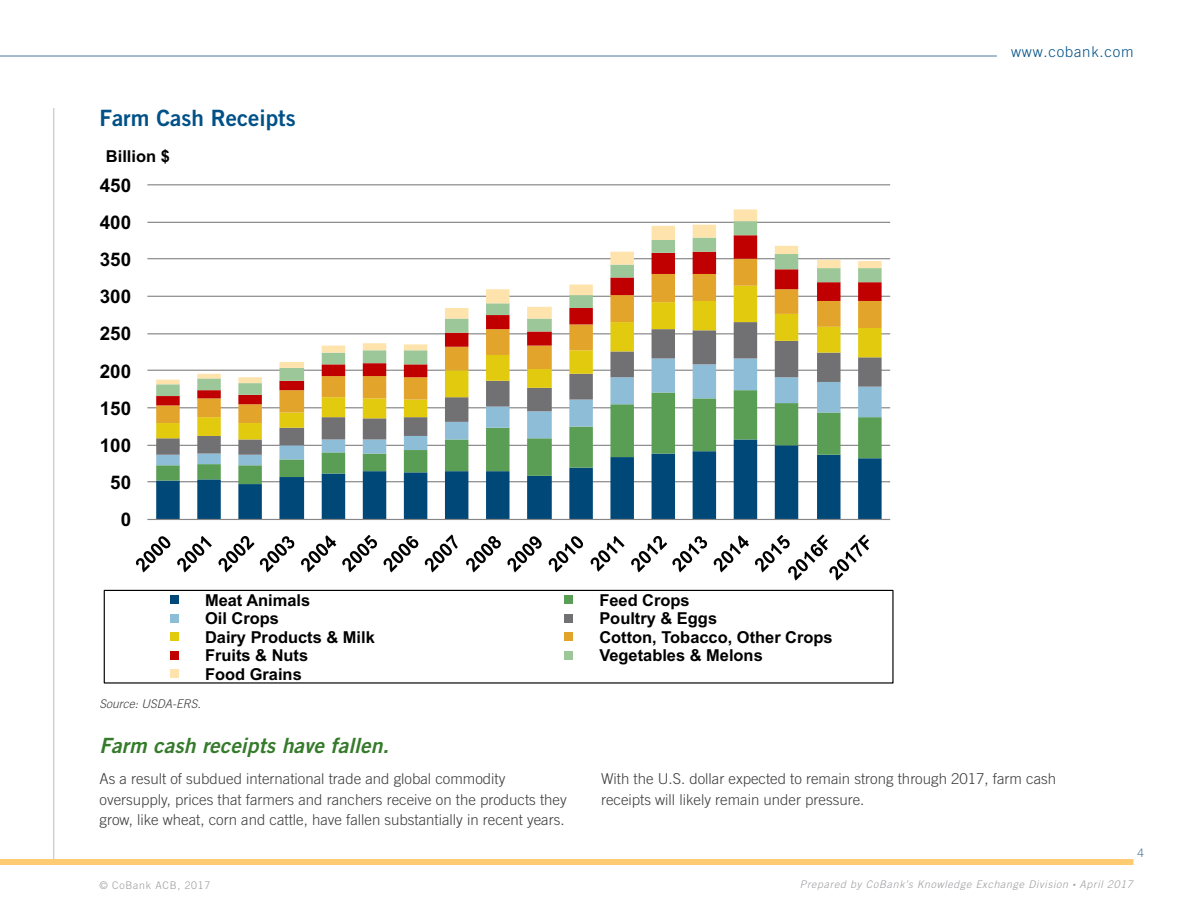
<style>
.page{position:relative;width:1188px;height:918px;background:#fff}
.page>*{position:absolute;margin:0;border:0;box-sizing:border-box;transform-origin:0 0}
.Exhibit_Head_Big{font:22.5px "Trade Gothic Bold Two";color:#005187}
.Green_KED_Section_Hd{font:italic 21px "Trade Gothic Bold Two";letter-spacing:.005em;color:#357b2b}
.t1{font:700 18.75px "Arial";color:#000}
.t2{font:700 16.5px "Arial";color:#000}
.Text_-_basic{font:300 15px/20.2px "Trade Gothic";color:#3e3d3e}
.t3{font:300 15px "Trade Gothic";letter-spacing:.05em;color:#005187}
.Exhibit_Caption_Sour{font:italic 300 12px "Trade Gothic";color:#3e3d3e}
.t4{font:300 11.7px "Trade Gothic";color:#4e769b}
.t5{font:italic 300 10.5px "Trade Gothic";letter-spacing:.07em;color:#9d9da1}
.t6{font:300 10.5px "Trade Gothic";letter-spacing:.07em;color:#9d9da1}
.s1{font-size:6px}
</style>
<div class="page">
<hr style="left:53px;top:108px;width:1px;height:754px;background:#a3a3a7">
<div style="left:0;top:859px;width:1134px;height:6px;background:#fecb73"></div>
<hr style="left:0;top:56px;width:997px;height:1px;background:#4e769b">
<hr style="left:147px;top:481px;width:743px;height:1px;background:#868686">
<hr style="left:147px;top:445px;width:743px;height:1px;background:#868686">
<hr style="left:147px;top:407px;width:743px;height:1px;background:#868686">
<hr style="left:147px;top:370px;width:743px;height:1px;background:#868686">
<hr style="left:147px;top:333px;width:743px;height:1px;background:#868686">
<hr style="left:147px;top:296px;width:743px;height:1px;background:#868686">
<hr style="left:147px;top:258px;width:743px;height:1px;background:#868686">
<hr style="left:147px;top:222px;width:743px;height:1px;background:#868686">
<hr style="left:147px;top:184px;width:743px;height:1px;background:#868686">
<svg style="left:156px;top:484px;width:726px;height:35px;fill:#004878"></svg>
<svg style="left:156px;top:465px;width:726px;height:19px"></svg>
<svg style="left:156px;top:455px;width:726px;height:10px"></svg>
<svg style="left:156px;top:439px;width:726px;height:16px"></svg>
<svg style="left:156px;top:423px;width:726px;height:16px"></svg>
<svg style="left:156px;top:405px;width:726px;height:18px"></svg>
<svg style="left:156px;top:396px;width:726px;height:9px"></svg>
<svg style="left:156px;top:384px;width:726px;height:12px"></svg>
<svg style="left:156px;top:209px;width:726px;height:175px"></svg>
<hr style="left:147px;top:519px;width:743px;height:1px;background:#868686">
<svg style="left:136px;top:536px;width:35px;height:36px"></svg>
<svg style="left:177px;top:536px;width:35px;height:36px"></svg>
<svg style="left:218px;top:536px;width:76px;height:36px"></svg>
<svg style="left:301px;top:535px;width:35px;height:37px"></svg>
<svg style="left:342px;top:535px;width:35px;height:37px"></svg>
<svg style="left:383px;top:536px;width:35px;height:36px"></svg>
<svg style="left:425px;top:534px;width:33px;height:38px"></svg>
<svg style="left:466px;top:536px;width:35px;height:36px"></svg>
<svg style="left:507px;top:536px;width:35px;height:36px"></svg>
<svg style="left:548px;top:536px;width:35px;height:36px"></svg>
<svg style="left:590px;top:536px;width:35px;height:36px"></svg>
<svg style="left:631px;top:536px;width:76px;height:36px"></svg>
<svg style="left:714px;top:535px;width:35px;height:37px"></svg>
<svg style="left:755px;top:534px;width:114px;height:47px"></svg>
<div style="left:104px;top:590px;width:790px;height:94px;border:1px solid #000"></div>
<div style="left:170px;top:596px;width:9px;height:8px;background:#004878"></div>
<div style="left:565px;top:596px;width:8px;height:8px;background:#599e54"></div>
<div style="left:170px;top:614px;width:9px;height:8px;background:#8ebdd8"></div>
<div style="left:565px;top:614px;width:8px;height:8px;background:#717073"></div>
<div style="left:170px;top:633px;width:9px;height:8px;background:#e2cb0f"></div>
<div style="left:565px;top:633px;width:8px;height:8px;background:#e2a42a"></div>
<div style="left:170px;top:651px;width:9px;height:8px;background:#c00000"></div>
<div style="left:565px;top:651px;width:8px;height:8px;background:#9cc899"></div>
<div style="left:170px;top:670px;width:9px;height:8px;background:#ffe3ad"></div>
<p class="Exhibit_Head_Big" style="left:100px;top:104px;width:198px">Farm Cash Receipts</p>
<p class="t2" style="left:106px;top:144px;width:65px">Billion $</p>
<p class="t1" style="left:100px;top:172px;width:33px">450</p>
<p class="t1" style="left:100px;top:209px;width:33px">400</p>
<p class="t1" style="left:100px;top:246px;width:33px">350</p>
<p class="t1" style="left:100px;top:283px;width:33px">300</p>
<p class="t1" style="left:100px;top:321px;width:33px">250</p>
<p class="t1" style="left:100px;top:358px;width:33px">200</p>
<p class="t1" style="left:100px;top:395px;width:33px">150</p>
<p class="t1" style="left:100px;top:432px;width:33px">100</p>
<p class="t1" style="left:110px;top:469px;width:22px">50</p>
<p class="t1" style="left:121px;top:506px;width:12px">0</p>
<p class="t2" style="left:205px;top:588px;width:107px">Meat Animals</p>
<p class="t2" style="left:599px;top:588px;width:92px">Feed Crops</p>
<p class="t2" style="left:205px;top:607px;width:75px">Oil Crops</p>
<p class="t2" style="left:599px;top:607px;width:119px">Poultry &amp; Eggs</p>
<p class="t2" style="left:205px;top:625px;width:171px">Dairy Products &amp; Milk</p>
<p class="t2" style="left:599px;top:625px;width:235px">Cotton, Tobacco, Other Crops</p>
<p class="t2" style="left:205px;top:644px;width:105px">Fruits &amp; Nuts</p>
<p class="t2" style="left:599px;top:644px;width:165px">Vegetables &amp; Melons</p>
<p class="t2" style="left:205px;top:662px;width:98px">Food Grains</p>
<p class="Exhibit_Caption_Sour" style="left:100px;top:697px;width:103px">Source: USDA-ERS.</p>
<p class="Green_KED_Section_Hd" style="left:100px;top:732px;width:291px">Farm cash receipts have fallen.</p>
<p class="t3" style="left:1011px;top:42px;width:124px">www.cobank.com</p>
<p class="Text_-_basic" style="left:100px;top:769px;width:469px">As a result of subdued international trade and global commodity oversupply, prices that farmers and ranchers receive on the products they grow, like wheat, corn and cattle, have fallen substantially in recent years.</p>
<p class="Text_-_basic" style="left:601px;top:769px;width:457px">With the U.S. dollar expected to remain strong through 2017, farm cash receipts will likely remain under pressure.</p>
<p class="t4" style="left:1138px;top:846px;width:8px">4</p>
<p class="t6" style="left:100px;top:879px;width:112px">© CoBank ACB, 2017</p>
<p class="t5" style="left:800px;top:878px;width:334px">Prepared by CoBank’s Knowledge Exchange Division <span class="s1">•</span> April 2017</p>
</div>
